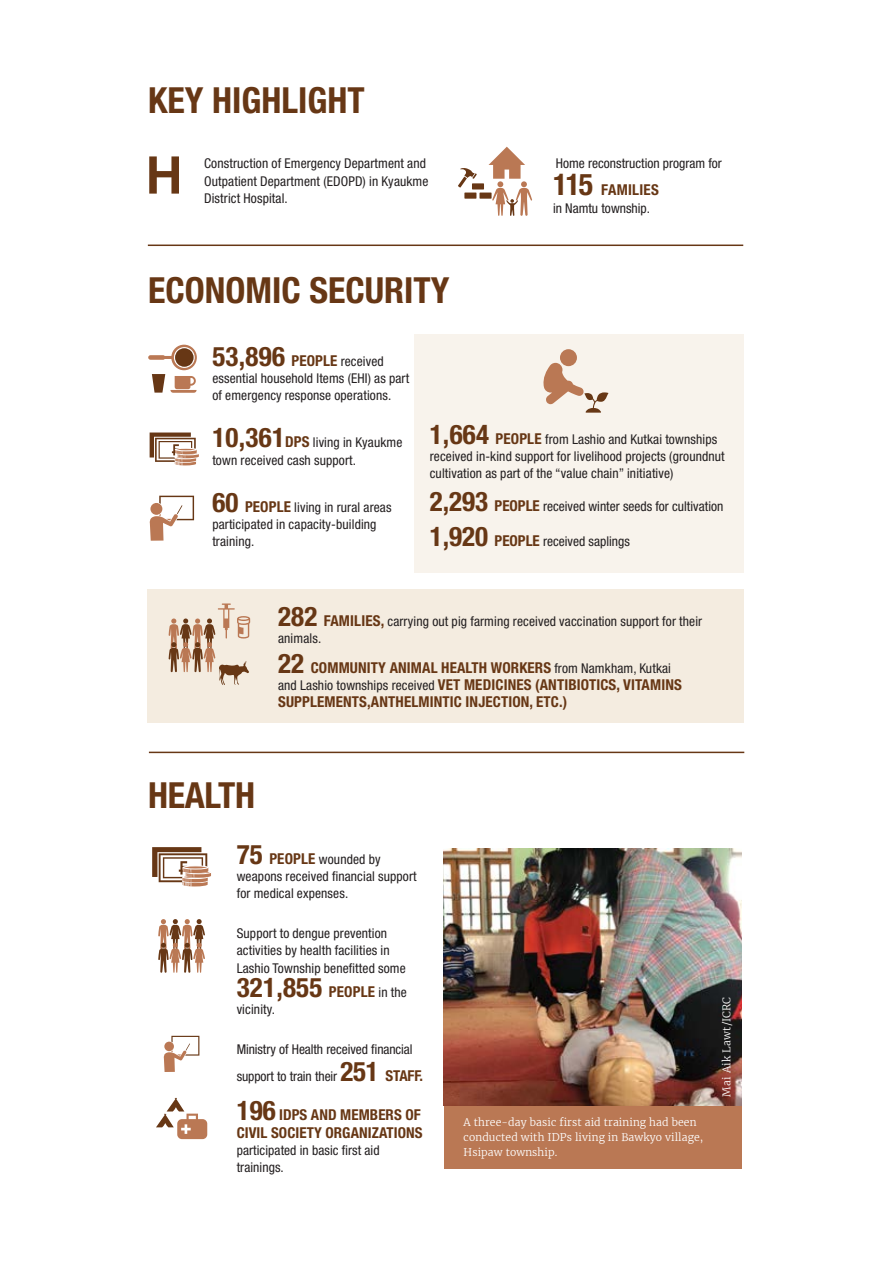
<style>
.page{position:relative;width:893px;height:1263px;background:#fff}
.page>*{position:absolute;margin:0;border:0;box-sizing:border-box;transform-origin:0 0}
.t1{font:700 condensed 36px "Helvetica Neue LT Std";color:#673715}
.t2{font:700 condensed 27px "Helvetica Neue LT Std";letter-spacing:.01em;color:#673715}
.t3{font:700 condensed 15px/17.2px "Helvetica Neue LT Std";letter-spacing:.01em;color:#673715}
.t4{font:condensed 13.5px/17.2px "Helvetica Neue LT Std";letter-spacing:.01em;color:#231f20}
.t5{font:300 10.5px/15px "Merriweather";letter-spacing:.01em;color:#fff}
.s1{font-size:30px}
.s2{font-weight:700;font-size:27px;color:#673715}
.s3{font-weight:700;font-size:15px;color:#673715}
.s4{font-size:27px}
.s5{font-weight:400;font-size:13.5px;color:#231f20}
.s6{font-size:15px}
</style>
<div class="page">
<hr style="left:148px;top:245px;width:595px;height:1px;background:#673715">
<hr style="left:149px;top:752px;width:595px;height:1px;background:#673715">
<svg style="left:149px;top:156px;width:30px;height:38px"></svg>
<svg style="left:458px;top:147px;width:74px;height:69px"></svg>
<div style="left:148px;top:590px;width:596px;height:133px;background:#f4ece0"></div>
<div style="left:414px;top:334px;width:330px;height:239px;background:#f8f3ec"></div>
<svg style="left:150px;top:432px;width:49px;height:34px"></svg>
<div style="left:175px;top:448px;width:21px;height:3px;border:1px solid #fff;border-radius:50%"></div>
<div style="left:560px;top:349px;width:17px;height:17px;background:#ba7854;border-radius:50%"></div>
<svg style="left:543px;top:363px;width:65px;height:50px"></svg>
<svg style="left:169px;top:603px;width:81px;height:82px"></svg>
<svg style="left:149px;top:496px;width:45px;height:45px"></svg>
<svg style="left:148px;top:345px;width:49px;height:48px"></svg>
<div style="left:444px;top:1084px;width:298px;height:84px;background:#ba7854"></div>
<img style="left:444px;top:849px;width:298px;height:256px">
<svg style="left:158px;top:919px;width:47px;height:54px"></svg>
<svg style="left:152px;top:847px;width:59px;height:40px"></svg>
<div style="left:183px;top:866px;width:25px;height:3px;border:1px solid #fff;border-radius:50%"></div>
<svg style="left:163px;top:1036px;width:36px;height:36px"></svg>
<svg style="left:156px;top:1098px;width:51px;height:41px"></svg>
<h1 class="t1" style="left:148px;top:79px;width:218px">KEY HIGHLIGHT</h1>
<p class="t4" style="left:204px;top:155px;width:226px">Construction of Emergency Department and<br>Outpatient Department (EDOPD) in Kyaukme<br>District Hospital.</p>
<p class="t4" style="left:556px;top:155px;width:167px">Home reconstruction program for</p>
<p class="t3" style="left:553px;top:181px;width:107px"><span class="s1">115</span> FAMILIES</p>
<p class="t4" style="left:553px;top:199px;width:99px">in Namtu township.</p>
<h1 class="t1" style="left:148px;top:268px;width:303px">ECONOMIC SECURITY</h1>
<p class="t4" style="left:212px;top:352px;width:198px"><span class="s2">53,896</span> <span class="s3">PEOPLE</span> received essential household Items (EHI) as part of emergency response operations.</p>
<p class="t4" style="left:212px;top:434px;width:192px"><span class="s2">10,361</span><span class="s3">DPS</span> living in Kyaukme town received cash support.</p>
<p class="t4" style="left:212px;top:498px;width:181px"><span class="s2">60</span> <span class="s3">PEOPLE</span> living in rural areas participated in capacity-building training.</p>
<p class="t4" style="left:430px;top:430px;width:296px"><span class="s2">1,664</span> <span class="s3">PEOPLE</span> from Lashio and Kutkai townships received in-kind support for livelihood projects (groundnut cultivation as part of the “value chain” initiative)</p>
<p class="t4" style="left:430px;top:497px;width:295px"><span class="s2">2,293</span> <span class="s3">PEOPLE</span> received winter seeds for cultivation</p>
<p class="t4" style="left:430px;top:532px;width:202px"><span class="s2">1,920</span> <span class="s3">PEOPLE</span> received saplings</p>
<p class="t4" style="left:278px;top:613px;width:426px"><span class="s2">282</span> <span class="s3">FAMILIES,</span> carrying out pig farming received vaccination support for their animals.</p>
<p class="t3" style="left:278px;top:658px;width:405px"><span class="s4">22</span> COMMUNITY ANIMAL HEALTH WORKERS <span class="s5">from Namkham, Kutkai and Lashio townships received</span> VET MEDICINES (ANTIBIOTICS, VITAMINS<br>SUPPLEMENTS,ANTHELMINTIC INJECTION, ETC.)</p>
<h1 class="t1" style="left:148px;top:773px;width:108px">HEALTH</h1>
<p class="t4" style="left:237px;top:850px;width:182px"><span class="s2">75</span> <span class="s3">PEOPLE</span> wounded by weapons received financial support for medical expenses.</p>
<p class="t4" style="left:237px;top:925px;width:171px">Support to dengue prevention activities by health facilities in<br>Lashio Township benefitted some</p>
<h2 class="t2" style="left:237px;top:971px;width:172px">321,855 <span class="s6">PEOPLE</span> <span class="s5">in the</span></h2>
<p class="t4" style="left:237px;top:1000px;width:40px">vicinity.</p>
<p class="t4" style="left:237px;top:1035px;width:188px;line-height:27px">Ministry of Health received financial support to train their <span class="s2">251</span> <span class="s3">STAFF.</span></p>
<p class="t3" style="left:237px;top:1106px;width:188px"><span class="s4">196</span> IDPS AND MEMBERS OF<br>CIVIL SOCIETY ORGANIZATIONS</p>
<p class="t4" style="left:237px;top:1141px;width:144px">participated in basic first aid trainings.</p>
<p class="t5" style="left:464px;top:1115px;width:241px">A three-day basic first aid training had been conducted with IDPs living in Bawkyo village,<br>Hsipaw township.</p>
<p class="t5" style="left:719px;top:1096px;width:101px;rotate:-90deg">Mai Aik Lawt/ICRC</p>
</div>
